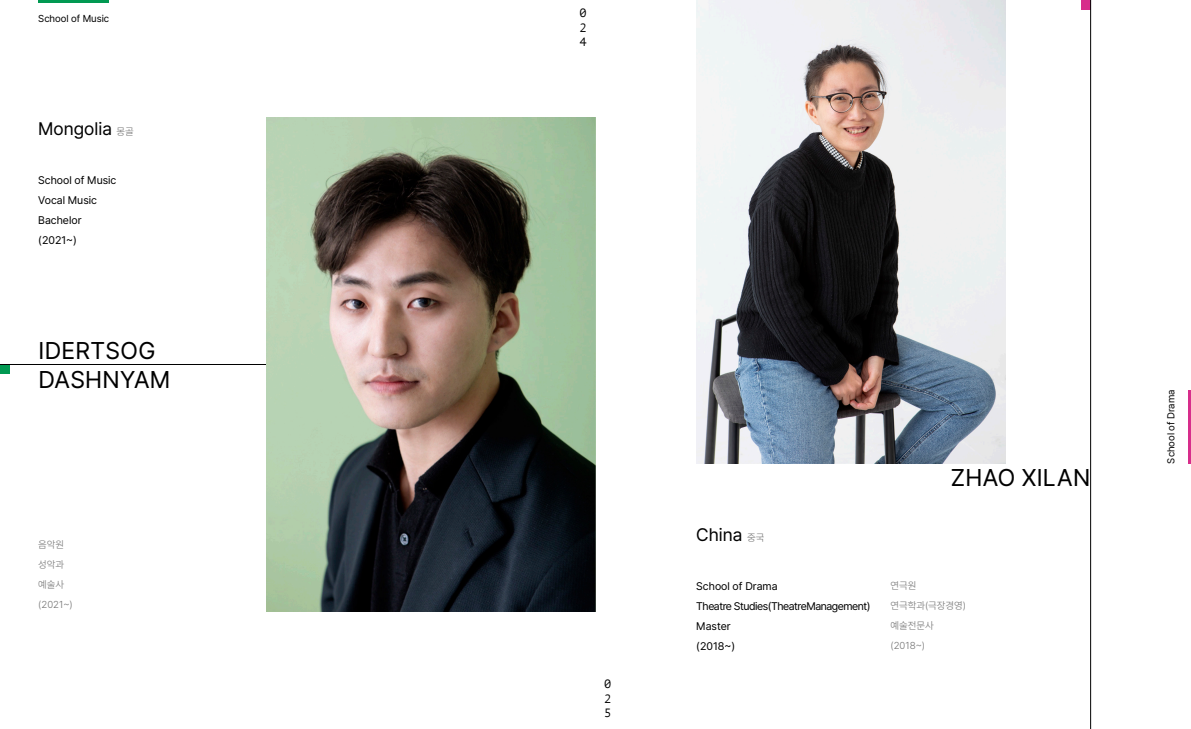
<style>
.page{position:relative;width:1191px;height:729px;background:#fff}
.page>*{position:absolute;margin:0;border:0;box-sizing:border-box;transform-origin:0 0}
.t1{font:24px/28.8px "Pretendard";letter-spacing:.015em;color:#000}
.t2{font:18px "Pretendard";color:#000}
.t3{font:12px "PT Mono";color:#000}
.t4{font:11px "Pretendard";color:#000}
.t5{font:11px "Pretendard";letter-spacing:-.04em;color:#000}
.t6{font:300 10px "Pretendard";color:#787878}
.t7{font:10px "Pretendard";color:#000}
.s1{font-weight:300;font-size:10px;color:#787878}
</style>
<div class="page">
<div style="left:0;top:364px;width:9px;height:10px;background:#019952"></div>
<hr style="left:0;top:364px;width:595px;height:1px;background:#000">
<img style="left:266px;top:118px;width:329px;height:493px">
<hr style="left:38px;top:0;width:71px;height:3px;background:#019952">
<div style="left:1081px;top:0;width:9px;height:9px;background:#d72d8b"></div>
<hr style="left:1090px;top:0;width:1px;height:729px;background:#000">
<hr style="left:1188px;top:389px;width:3px;height:74px;background:#d72d8b">
<img style="left:696px;top:0;width:309px;height:463px">
<p class="t7" style="left:38px;top:12px;width:72px">School of Music</p>
<p class="t2" style="left:38px;top:116px;width:97px">Mongolia <span class="s1">몽골</span></p>
<p class="t4" style="left:38px;top:172px;width:80px">School of Music</p>
<p class="t4" style="left:38px;top:192px;width:60px">Vocal Music</p>
<p class="t4" style="left:38px;top:212px;width:45px">Bachelor</p>
<p class="t4" style="left:38px;top:232px;width:40px">(2021~)</p>
<p class="t1" style="left:38px;top:335px;width:133px">IDERTSOG<br>DASHNYAM</p>
<p class="t6" style="left:38px;top:537px;width:27px">음악원</p>
<p class="t6" style="left:38px;top:557px;width:27px">성악과</p>
<p class="t6" style="left:38px;top:577px;width:27px">예술사</p>
<p class="t6" style="left:38px;top:597px;width:36px">(2021~)</p>
<p class="t3" style="left:579px;top:6px;width:9px">0</p>
<p class="t3" style="left:579px;top:21px;width:9px">2</p>
<p class="t3" style="left:579px;top:35px;width:9px">4</p>
<p class="t3" style="left:604px;top:677px;width:9px">0</p>
<p class="t3" style="left:604px;top:691px;width:9px">2</p>
<p class="t3" style="left:604px;top:706px;width:9px">5</p>
<p class="t2" style="left:696px;top:521px;width:69px">China <span class="s1">중국</span></p>
<p class="t4" style="left:696px;top:578px;width:83px">School of Drama</p>
<p class="t5" style="left:696px;top:598px;width:176px">Theatre Studies(TheatreManagement)</p>
<p class="t4" style="left:696px;top:618px;width:36px">Master</p>
<p class="t4" style="left:696px;top:638px;width:40px">(2018~)</p>
<p class="t1" style="left:950px;top:462px;width:141px">ZHAO XILAN</p>
<p class="t6" style="left:890px;top:578px;width:27px">연극원</p>
<p class="t6" style="left:890px;top:598px;width:77px">연극학과(극장경영)</p>
<p class="t6" style="left:890px;top:618px;width:45px">예술전문사</p>
<p class="t6" style="left:890px;top:638px;width:36px">(2018~)</p>
<p class="t7" style="left:1164px;top:463px;width:75px;rotate:-90deg">School of Drama</p>
</div>
